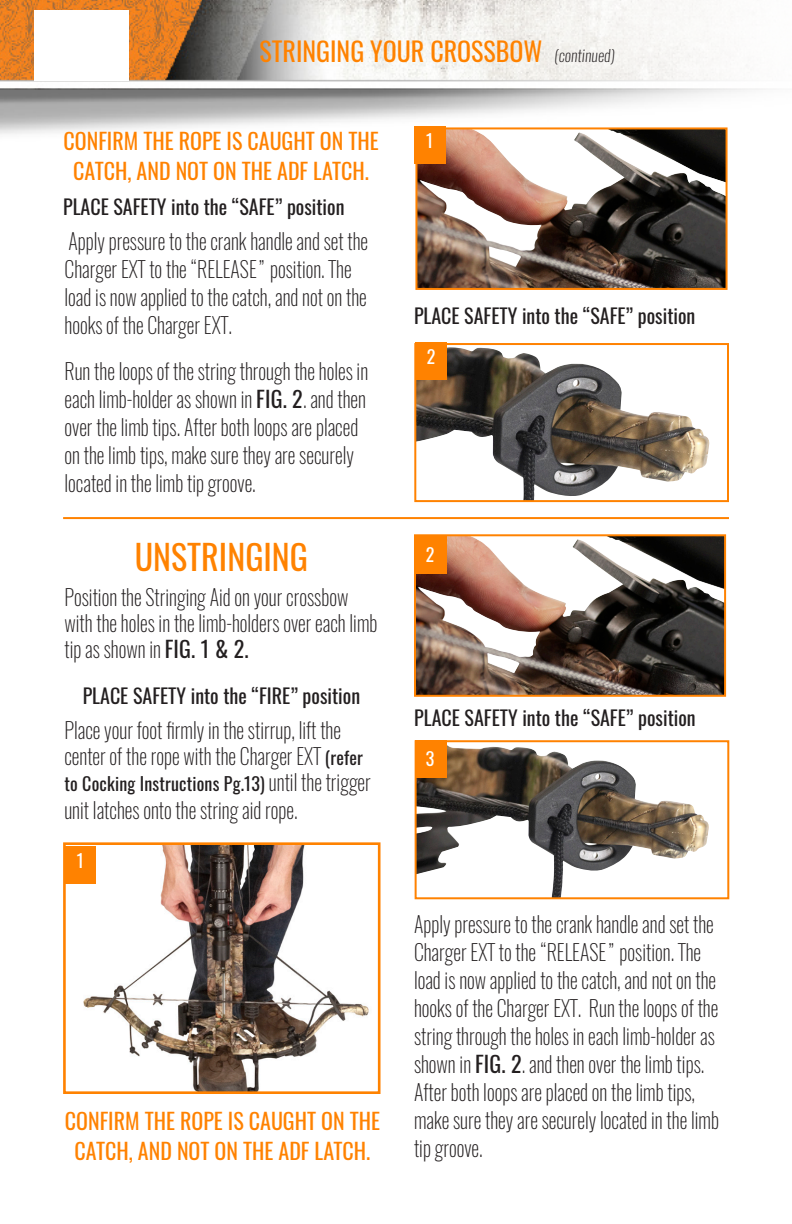
<style>
.page{position:relative;width:792px;height:1224px;background:#fff}
.page>*{position:absolute;margin:0;border:0;box-sizing:border-box;transform-origin:0 0}
.t1{font:34px "Oswald";color:#ff8200}
.t2{font:26px "Oswald";color:#ff8200}
.t3{font:200 22px/28px "Oswald";color:#231f20;scale:.91 1}
.t4{font:22px/30px "Oswald";color:#ff8200;text-align:center}
.t5{font:20px "Oswald";color:#231f20}
.t6{font:18px "Oswald";letter-spacing:.01em;color:#231f20}
.t7{font:18px "Oswald";color:#fff}
.s1{font-weight:200;font-style:italic;font-size:16px;color:#231f20}
.s2{font-weight:400}
.s3{font-weight:400;font-size:18px}
.s4{font-weight:200;font-size:22px}
</style>
<div class="page">
<img style="left:0;top:0;width:765px;height:134px">
<img style="left:34px;top:10px;width:94px;height:71px">
<img style="left:417px;top:347px;width:292px;height:152px">
<div style="left:414px;top:343px;width:315px;height:159px;border:2px solid #ff8200"></div>
<div style="left:415px;top:343px;width:32px;height:37px;background:#ff8200"></div>
<img style="left:418px;top:130px;width:307px;height:157px">
<div style="left:415px;top:127px;width:313px;height:163px;border:2px solid #ff8200"></div>
<div style="left:414px;top:126px;width:32px;height:37px;background:#ff8200"></div>
<hr style="left:63px;top:517px;width:666px;height:2px;background:#ff8200">
<img style="left:83px;top:846px;width:286px;height:244px">
<div style="left:63px;top:842px;width:318px;height:252px;border:3px solid #ff8200"></div>
<img style="left:417px;top:537px;width:306px;height:157px">
<div style="left:414px;top:534px;width:312px;height:163px;border:2px solid #ff8200"></div>
<img style="left:418px;top:745px;width:291px;height:151px">
<div style="left:415px;top:740px;width:314px;height:159px;border:2px solid #ff8200"></div>
<div style="left:416px;top:740px;width:31px;height:37px;background:#ff8200"></div>
<div style="left:415px;top:537px;width:32px;height:37px;background:#ff8200"></div>
<div style="left:65px;top:846px;width:31px;height:38px;background:#ff8200"></div>
<p class="t2" style="left:260px;top:28px;width:357px">STRINGING YOUR CROSSBOW <span class="s1">(continued)</span></p>
<p class="t4" style="left:64px;top:124px;width:317px">CONFIRM THE ROPE IS CAUGHT ON THE<br>CATCH, AND NOT ON THE ADF LATCH.</p>
<p class="t5" style="left:63px;top:189px;width:283px">PLACE SAFETY into the “SAFE” position</p>
<p class="t3" style="left:65px;top:227px;width:335px">Apply pressure to the crank handle and set the Charger EXT to the “RELEASE” position. The load is now applied to the catch, and not on the hooks of the Charger EXT.</p>
<p class="t3" style="left:65px;top:357px;width:335px">Run the loops of the string through the holes in each limb-holder as shown in <span class="s2">FIG. 2</span>. and then over the limb tips. After both loops are placed on the limb tips, make sure they are securely located in the limb tip groove.</p>
<p class="t1" style="left:135px;top:527px;width:175px">UNSTRINGING</p>
<p class="t3" style="left:64px;top:584px;width:346px;line-height:26px">Position the Stringing Aid on your crossbow with the holes in the limb-holders over each limb tip as shown in <span class="s2">FIG. 1 &amp; 2.</span></p>
<p class="t5" style="left:83px;top:678px;width:279px">PLACE SAFETY into the “FIRE” position</p>
<p class="t3" style="left:64px;top:717px;width:330px;line-height:26px">Place your foot firmly in the stirrup, lift the center of the rope with the Charger EXT <span class="s3">(refer</span></p>
<p class="t6" style="left:64px;top:768px;width:308px">to Cocking Instructions Pg.13) <span class="s4">until the trigger</span></p>
<p class="t3" style="left:64px;top:796px;width:258px">unit latches onto the string aid rope.</p>
<p class="t7" style="left:77px;top:845px;width:9px">1</p>
<p class="t4" style="left:65px;top:1104px;width:317px">CONFIRM THE ROPE IS CAUGHT ON THE<br>CATCH, AND NOT ON THE ADF LATCH.</p>
<p class="t7" style="left:426px;top:124px;width:9px">1</p>
<p class="t5" style="left:414px;top:298px;width:283px">PLACE SAFETY into the “SAFE” position</p>
<p class="t7" style="left:427px;top:341px;width:10px">2</p>
<p class="t7" style="left:426px;top:539px;width:10px">2</p>
<p class="t5" style="left:414px;top:700px;width:283px">PLACE SAFETY into the “SAFE” position</p>
<p class="t7" style="left:426px;top:743px;width:10px">3</p>
<p class="t3" style="left:414px;top:910px;width:337px">Apply pressure to the crank handle and set the Charger EXT to the “RELEASE” position. The load is now applied to the catch, and not on the hooks of the Charger EXT. Run the loops of the string through the holes in each limb-holder as shown in <span class="s2">FIG. 2</span>. and then over the limb tips.<br>After both loops are placed on the limb tips, make sure they are securely located in the limb tip groove.</p>
</div>
